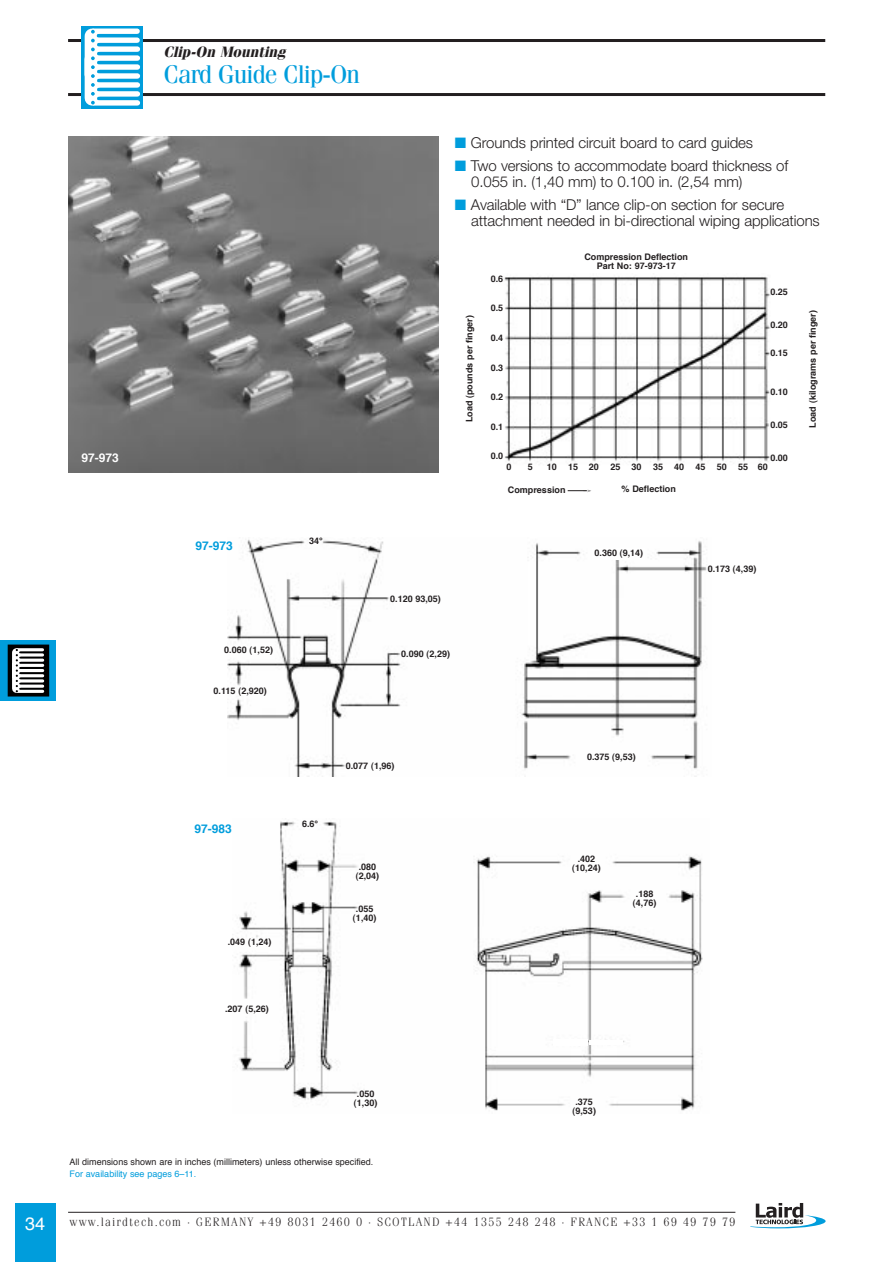
<style>
.page{position:relative;width:893px;height:1262px;background:#fff}
.page>*{position:absolute;margin:0;border:0;box-sizing:border-box;transform-origin:0 0}
.t1{font:25.5px "Fenice";letter-spacing:-.04em;color:#009ddc}
.t2{font:18px "Helvetica";color:#fff}
.t3{font:300 15px/16.5px "Helvetica Neue";letter-spacing:-.01em;color:#231f20}
.t4{font:italic 700 15px "Fenice";color:#231f20}
.t5{font:300 12px "Fenice";letter-spacing:.1em;color:#231f20}
.t6{font:700 12px "Helvetica";color:#009ddc}
.t7{font:700 12px "Helvetica";color:#fff}
.t8{font:700 9px/9px "Helvetica";color:#231f20;text-align:center}
.t9{font:9px "Helvetica";color:#231f20}
.t10{font:9px "Helvetica";color:#009ddc}
.s1{color:#009ddc}
</style>
<div class="page">
<img style="left:504px;top:276px;width:267px;height:188px">
<hr style="left:68px;top:1212px;width:667px;height:1px;background:#231f20">
<svg style="left:750px;top:1203px;width:75px;height:25px"></svg>
<div style="left:15px;top:1203px;width:40px;height:59px;background:#009ddc"></div>
<hr style="left:68px;top:39px;width:757px;height:3px;background:#231f20">
<hr style="left:68px;top:93px;width:757px;height:3px;background:#231f20">
<svg style="left:82px;top:27px;width:60px;height:81px"></svg>
<svg style="left:0;top:640px;width:55px;height:60px"></svg>
<svg style="left:8px;top:644px;width:41px;height:52px"></svg>
<svg style="left:12px;top:652px;width:9px;height:14px"></svg>
<svg style="left:12px;top:666px;width:9px;height:22px"></svg>
<hr style="left:20px;top:651px;width:24px;height:2px;background:#000">
<hr style="left:21px;top:661px;width:24px;height:3px;background:#000">
<hr style="left:21px;top:656px;width:24px;height:3px;background:#000">
<hr style="left:21px;top:666px;width:24px;height:3px;background:#000">
<hr style="left:21px;top:672px;width:24px;height:2px;background:#000">
<hr style="left:21px;top:677px;width:24px;height:2px;background:#000">
<hr style="left:21px;top:682px;width:24px;height:3px;background:#000">
<hr style="left:21px;top:687px;width:24px;height:3px;background:#000">
<hr style="left:17px;top:653px;width:25px;height:3px;background:#fff">
<hr style="left:17px;top:664px;width:26px;height:3px;background:#fff">
<hr style="left:17px;top:648px;width:25px;height:3px;background:#fff">
<hr style="left:17px;top:658px;width:26px;height:3px;background:#fff">
<hr style="left:17px;top:669px;width:26px;height:3px;background:#fff">
<hr style="left:17px;top:674px;width:26px;height:3px;background:#fff">
<hr style="left:17px;top:679px;width:26px;height:3px;background:#fff">
<hr style="left:17px;top:684px;width:26px;height:3px;background:#fff">
<hr style="left:17px;top:690px;width:26px;height:3px;background:#fff">
<svg style="left:16px;top:649px;width:2px;height:43px"></svg>
<img style="left:235px;top:821px;width:468px;height:290px">
<div style="left:553px;top:1039px;width:34px;height:6px;background:#fff"></div>
<hr style="left:589px;top:1040px;width:33px;height:4px;background:#fff">
<img style="left:227px;top:539px;width:480px;height:237px">
<img style="left:68px;top:136px;width:370px;height:336px">
<div style="left:593px;top:548px;width:52px;height:11px;background:#fff"></div>
<svg style="left:567px;top:490px;width:20px;height:2px"></svg>
<h3 class="t7" style="left:81px;top:453px;width:39px">97-973</h3>
<h3 class="t4" style="left:164px;top:46px;width:126px">Clip-On Mounting</h3>
<h1 class="t1" style="left:164px;top:65px;width:198px">Card Guide Clip-On</h1>
<h3 class="t6" style="left:196px;top:541px;width:39px">97-973</h3>
<p class="t8" style="left:309px;top:537px;width:15px">34°</p>
<p class="t8" style="left:224px;top:646px;width:50px">0.060 (1,52)</p>
<p class="t8" style="left:214px;top:687px;width:55px">0.115 (2,920)</p>
<h3 class="t3" style="left:455px;top:136px;width:299px"><span class="s1">■</span> Grounds printed circuit board to card guides</h3>
<h3 class="t3" style="left:471px;top:159px;width:318px;text-indent:-16px"><span class="s1">■</span> Two versions to accommodate board thickness of<br>0.055 in. (1,40 mm) to 0.100 in. (2,54 mm)</h3>
<h3 class="t3" style="left:471px;top:198px;width:350px;text-indent:-16px"><span class="s1">■</span> Available with “D” lance clip-on section for secure attachment needed in bi-directional wiping applications</h3>
<p class="t8" style="left:584px;top:253px;width:105px">Compression Deflection<br>Part No: 97-973-17</p>
<p class="t8" style="left:490px;top:275px;width:14px">0.6</p>
<p class="t8" style="left:490px;top:305px;width:14px">0.5</p>
<p class="t8" style="left:490px;top:334px;width:14px">0.4</p>
<p class="t8" style="left:490px;top:364px;width:14px">0.3</p>
<p class="t8" style="left:490px;top:393px;width:14px">0.2</p>
<p class="t8" style="left:490px;top:423px;width:14px">0.1</p>
<p class="t8" style="left:490px;top:452px;width:14px">0.0</p>
<p class="t8" style="left:770px;top:288px;width:19px">0.25</p>
<p class="t8" style="left:770px;top:321px;width:19px">0.20</p>
<p class="t8" style="left:770px;top:349px;width:19px">0.15</p>
<p class="t8" style="left:770px;top:388px;width:19px">0.10</p>
<p class="t8" style="left:770px;top:421px;width:19px">0.05</p>
<p class="t8" style="left:770px;top:454px;width:19px">0.00</p>
<p class="t8" style="left:809px;top:427px;width:119px;rotate:-90deg">Load (kilograms per finger)</p>
<p class="t8" style="left:465px;top:422px;width:109px;rotate:-90deg">Load (pounds per finger)</p>
<p class="t8" style="left:506px;top:463px;width:7px">0</p>
<p class="t8" style="left:528px;top:463px;width:7px">5</p>
<p class="t8" style="left:547px;top:463px;width:53px">10 15 20</p>
<p class="t8" style="left:610px;top:463px;width:32px">25 30</p>
<p class="t8" style="left:653px;top:463px;width:32px">35 40</p>
<p class="t8" style="left:695px;top:463px;width:33px">45 50</p>
<p class="t8" style="left:738px;top:463px;width:31px">55 60</p>
<p class="t8" style="left:508px;top:486px;width:59px">Compression</p>
<p class="t8" style="left:621px;top:485px;width:56px">% Deflection</p>
<p class="t8" style="left:390px;top:595px;width:52px">0.120 93,05)</p>
<p class="t8" style="left:401px;top:650px;width:50px">0.090 (2,29)</p>
<p class="t8" style="left:594px;top:549px;width:50px">0.360 (9,14)</p>
<p class="t8" style="left:707px;top:565px;width:50px">0.173 (4,39)</p>
<h3 class="t6" style="left:194px;top:824px;width:39px">97-983</h3>
<p class="t8" style="left:228px;top:938px;width:45px">.049 (1,24)</p>
<p class="t8" style="left:225px;top:1005px;width:45px">.207 (5,26)</p>
<p class="t8" style="left:302px;top:820px;width:18px">6.6°</p>
<p class="t8" style="left:346px;top:762px;width:50px">0.077 (1,96)</p>
<p class="t8" style="left:356px;top:863px;width:25px">.080 (2,04)</p>
<p class="t8" style="left:353px;top:905px;width:25px">.055 (1,40)</p>
<p class="t8" style="left:354px;top:1090px;width:25px">.050 (1,30)</p>
<p class="t8" style="left:587px;top:753px;width:50px">0.375 (9,53)</p>
<p class="t8" style="left:572px;top:855px;width:30px">.402 (10,24)</p>
<p class="t8" style="left:633px;top:890px;width:25px">.188 (4,76)</p>
<p class="t8" style="left:572px;top:1098px;width:25px">.375 (9,53)</p>
<p class="t9" style="left:70px;top:1158px;width:305px">All dimensions shown are in inches (millimeters) unless otherwise specified.</p>
<p class="t10" style="left:70px;top:1170px;width:128px">For availability see pages 6–11.</p>
<h2 class="t2" style="left:25px;top:1217px;width:22px">34</h2>
<h3 class="t5" style="left:70px;top:1218px;width:667px">www.lairdtech.com · GERMANY +49 8031 2460 0 · SCOTLAND +44 1355 248 248 · FRANCE +33 1 69 49 79 79</h3>
</div>
